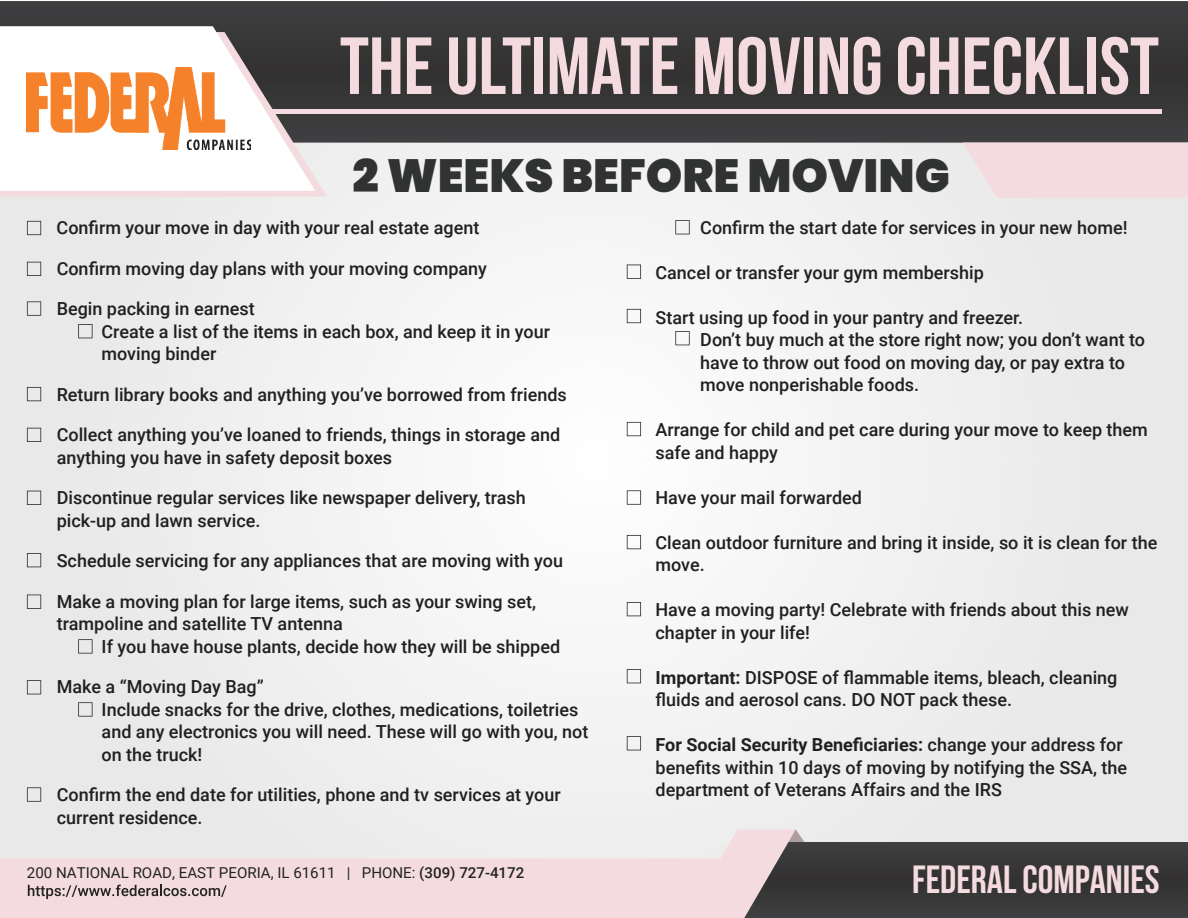
<style>
.page{position:relative;width:1188px;height:918px;background:#fff}
.page>*{position:absolute;margin:0;border:0;box-sizing:border-box;transform-origin:0 0}
.t1{font:700 80.85px "Bebas Neue";color:#f4dbdf}
.t2{font:900 46.5px "Poppins";color:#313232}
.t3{font:700 39.3px "Bebas Neue";color:#f4dbdf}
.t4{font:500 18px/22.5px "Roboto";color:#221f1f}
.t5{font:15px "Roboto";color:#222322}
.s1{font-weight:700}
.s2{font-weight:500}
</style>
<div class="page">
<svg style="left:796px;top:829px;width:14px;height:13px"></svg>
<div style="left:796px;top:842px;width:392px;height:76px;background:#393839"></div>
<svg style="left:0;top:829px;width:796px;height:89px;fill:#f4dbdf"></svg>
<div style="left:0;top:1px;width:1188px;height:142px;background:#39383a"></div>
<svg style="left:0;top:32px;width:327px;height:165px;fill:#efdbdf"></svg>
<div style="left:235px;top:109px;width:927px;height:5px;background:#f4dbdf"></div>
<svg style="left:0;top:26px;width:315px;height:165px"></svg>
<svg style="left:963px;top:143px;width:225px;height:55px"></svg>
<svg style="left:27px;top:221px;width:14px;height:14px"></svg>
<svg style="left:675px;top:220px;width:15px;height:14px"></svg>
<svg style="left:675px;top:331px;width:15px;height:14px"></svg>
<svg style="left:627px;top:422px;width:14px;height:14px"></svg>
<svg style="left:627px;top:490px;width:14px;height:15px"></svg>
<svg style="left:627px;top:535px;width:14px;height:14px"></svg>
<svg style="left:627px;top:602px;width:14px;height:14px"></svg>
<svg style="left:627px;top:669px;width:14px;height:14px"></svg>
<svg style="left:627px;top:736px;width:14px;height:14px"></svg>
<svg style="left:627px;top:265px;width:14px;height:14px"></svg>
<svg style="left:627px;top:309px;width:14px;height:14px"></svg>
<svg style="left:27px;top:262px;width:14px;height:14px"></svg>
<svg style="left:27px;top:301px;width:14px;height:15px"></svg>
<svg style="left:27px;top:387px;width:14px;height:14px"></svg>
<svg style="left:27px;top:428px;width:14px;height:14px"></svg>
<svg style="left:27px;top:491px;width:14px;height:14px"></svg>
<svg style="left:27px;top:553px;width:14px;height:14px"></svg>
<svg style="left:27px;top:595px;width:14px;height:14px"></svg>
<svg style="left:27px;top:680px;width:14px;height:14px"></svg>
<svg style="left:78px;top:639px;width:15px;height:15px"></svg>
<svg style="left:78px;top:702px;width:15px;height:15px"></svg>
<svg style="left:27px;top:787px;width:14px;height:15px"></svg>
<svg style="left:78px;top:324px;width:15px;height:14px"></svg>
<img style="left:27px;top:68px;width:223px;height:81px">
<svg style="left:28px;top:885px;width:199px;height:14px"></svg>
<h1 class="t1" style="left:340px;top:19px;width:821px">THE ULTIMATE MOVING CHECKLIST</h1>
<h2 class="t2" style="left:352px;top:149px;width:599px">2 WEEKS BEFORE MOVING</h2>
<p class="t4" style="left:57px;top:216px;width:424px">Confirm your move in day with your real estate agent</p>
<p class="t4" style="left:57px;top:257px;width:432px">Confirm moving day plans with your moving company</p>
<p class="t4" style="left:102px;top:297px;width:450px;text-indent:-45px">Begin packing in earnest<br>Create a list of the items in each box, and keep it in your moving binder</p>
<p class="t4" style="left:57px;top:383px;width:512px">Return library books and anything you’ve borrowed from friends</p>
<p class="t4" style="left:57px;top:423px;width:505px">Collect anything you’ve loaned to friends, things in storage and anything you have in safety deposit boxes</p>
<p class="t4" style="left:57px;top:486px;width:471px">Discontinue regular services like newspaper delivery, trash pick-up and lawn service.</p>
<p class="t4" style="left:57px;top:549px;width:508px">Schedule servicing for any appliances that are moving with you</p>
<p class="t4" style="left:57px;top:592px;width:481px">Make a moving plan for large items, such as your swing set, trampoline and satellite TV antenna</p>
<p class="t4" style="left:102px;top:635px;width:460px">If you have house plants, decide how they will be shipped</p>
<p class="t4" style="left:102px;top:677px;width:488px;text-indent:-45px">Make a “Moving Day Bag”<br>Include snacks for the drive, clothes, medications, toiletries and any electronics you will need. These will go with you, not on the truck!</p>
<p class="t4" style="left:57px;top:783px;width:506px">Confirm the end date for utilities, phone and tv services at your current residence.</p>
<p class="t4" style="left:700px;top:215px;width:429px">Confirm the start date for services in your new home!</p>
<p class="t4" style="left:655px;top:260px;width:330px">Cancel or transfer your gym membership</p>
<p class="t4" style="left:700px;top:305px;width:446px;text-indent:-45px">Start using up food in your pantry and freezer.<br>Don’t buy much at the store right now; you don’t want to have to throw out food on moving day, or pay extra to move nonperishable foods.</p>
<p class="t4" style="left:655px;top:418px;width:494px">Arrange for child and pet care during your move to keep them safe and happy</p>
<p class="t4" style="left:656px;top:488px;width:208px">Have your mail forwarded</p>
<p class="t4" style="left:656px;top:530px;width:503px">Clean outdoor furniture and bring it inside, so it is clean for the move.</p>
<p class="t4" style="left:656px;top:600px;width:475px">Have a moving party! Celebrate with friends about this new chapter in your life!</p>
<p class="t4" style="left:656px;top:665px;width:463px"><span class="s1">Important:</span> DISPOSE of flammable items, bleach, cleaning fluids and aerosol cans. DO NOT pack these.</p>
<p class="t4" style="left:656px;top:733px;width:473px"><span class="s1">For Social Security Beneficiaries:</span> change your address for benefits within 10 days of moving by notifying the SSA, the department of Veterans Affairs and the IRS</p>
<p class="t5" style="left:27px;top:867px;width:499px">200 NATIONAL ROAD, EAST PEORIA, IL 61611 | PHONE: <span class="s2">(309) 727-4172</span></p>
<h3 class="t3" style="left:912px;top:857px;width:249px">FEDERAL COMPANIES</h3>
</div>
